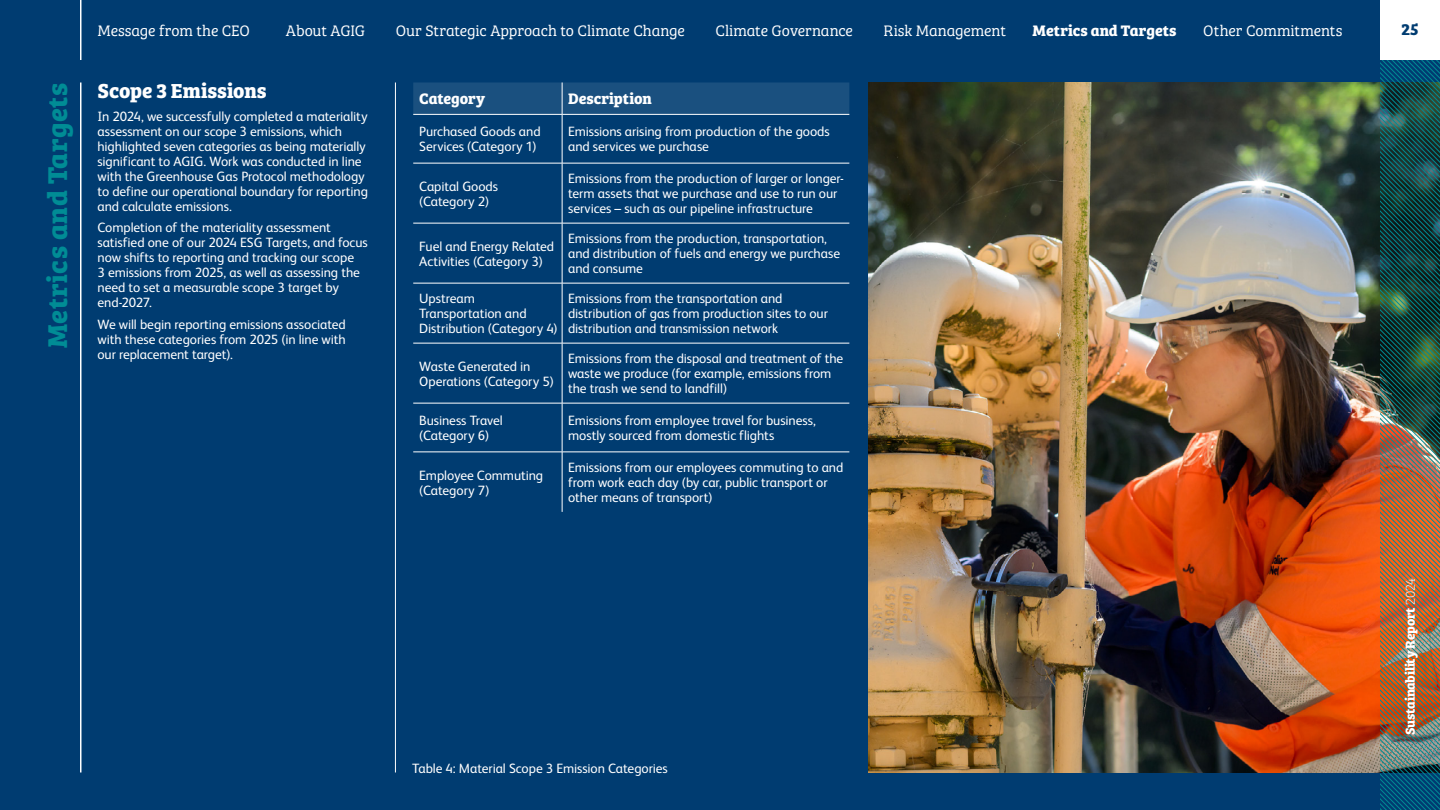
<style>
.page{position:relative;width:1440px;height:810px;background:#003c71}
.page>*{position:absolute;margin:0;border:0;box-sizing:border-box;transform-origin:0 0}
.t1{font:700 28.12px "Bree Serif";letter-spacing:.02em;color:#008c95}
.t2{font:700 21px "Bree Serif";letter-spacing:-.005em;color:#fff}
.t3{font:700 16.5px "Bree Serif";color:#003c71}
.t4{font:15.75px "Bree Serif Lt";letter-spacing:-.005em;color:#fff}
.t5{font:700 15.75px "Bree Serif";letter-spacing:-.005em;color:#fff}
.t6{font:13.5px/15px "FS Albert";letter-spacing:-.005em;color:#fff}
.t7{font:700 13.5px "Bree Serif";letter-spacing:-.02em;color:#fff}
.s1{font-family:"Bree Serif Th";font-weight:400}
</style>
<div class="page">
<img style="left:869px;top:83px;width:511px;height:689px">
<img style="left:1380px;top:60px;width:60px;height:750px">
<div style="left:1380px;top:0;width:60px;height:60px;background:#fff"></div>
<hr style="left:80px;top:0;width:1px;height:60px;background:#fff">
<hr style="left:80px;top:82px;width:1px;height:690px;background:#fff">
<hr style="left:395px;top:82px;width:1px;height:690px;background:#fff">
<div style="left:413px;top:82px;width:436px;height:32px;background:#1a507f"></div>
<hr style="left:562px;top:82px;width:1px;height:32px;background:#fff">
<hr style="left:413px;top:114px;width:149px;height:1px;background:#fff">
<hr style="left:562px;top:114px;width:287px;height:1px;background:#fff">
<hr style="left:562px;top:115px;width:1px;height:48px;background:#fff">
<hr style="left:413px;top:163px;width:149px;height:1px;background:#fff">
<hr style="left:562px;top:163px;width:287px;height:1px;background:#fff">
<hr style="left:562px;top:163px;width:1px;height:60px;background:#fff">
<hr style="left:413px;top:223px;width:149px;height:1px;background:#fff">
<hr style="left:562px;top:223px;width:287px;height:1px;background:#fff">
<hr style="left:562px;top:223px;width:1px;height:60px;background:#fff">
<hr style="left:413px;top:283px;width:149px;height:1px;background:#fff">
<hr style="left:562px;top:283px;width:287px;height:1px;background:#fff">
<hr style="left:562px;top:283px;width:1px;height:60px;background:#fff">
<hr style="left:413px;top:343px;width:149px;height:1px;background:#fff">
<hr style="left:562px;top:343px;width:287px;height:1px;background:#fff">
<hr style="left:562px;top:343px;width:1px;height:60px;background:#fff">
<hr style="left:413px;top:403px;width:149px;height:1px;background:#fff">
<hr style="left:562px;top:403px;width:287px;height:1px;background:#fff">
<hr style="left:562px;top:403px;width:1px;height:49px;background:#fff">
<hr style="left:413px;top:452px;width:149px;height:1px;background:#fff">
<hr style="left:562px;top:452px;width:287px;height:1px;background:#fff">
<hr style="left:562px;top:452px;width:1px;height:60px;background:#fff">
<p class="t4" style="left:98px;top:19px;width:154px">Message from the CEO</p>
<p class="t4" style="left:286px;top:19px;width:81px">About AGIG</p>
<p class="t4" style="left:396px;top:19px;width:291px">Our Strategic Approach to Climate Change</p>
<p class="t4" style="left:716px;top:19px;width:139px">Climate Governance</p>
<p class="t4" style="left:884px;top:19px;width:124px">Risk Management</p>
<p class="t5" style="left:1033px;top:18px;width:145px">Metrics and Targets</p>
<p class="t4" style="left:1203px;top:19px;width:141px">Other Commitments</p>
<h1 class="t1" style="left:35px;top:348px;width:267px;rotate:-90deg">Metrics and Targets</h1>
<h2 class="t2" style="left:98px;top:74px;width:171px">Scope 3 Emissions</h2>
<p class="t6" style="left:98px;top:109px;width:272px">In 2024, we successfully completed a materiality assessment on our scope 3 emissions, which highlighted seven categories as being materially significant to AGIG. Work was conducted in line with the Greenhouse Gas Protocol methodology to define our operational boundary for reporting and calculate emissions.</p>
<p class="t6" style="left:98px;top:220px;width:272px">Completion of the materiality assessment satisfied one of our 2024 ESG Targets, and focus now shifts to reporting and tracking our scope<br>3 emissions from 2025, as well as assessing the need to set a measurable scope 3 target by end-2027.</p>
<p class="t6" style="left:98px;top:317px;width:250px;text-align:justify">We will begin reporting emissions associated with these categories from 2025 (in line with our replacement target).</p>
<p class="t5" style="left:419px;top:86px;width:67px">Category</p>
<p class="t5" style="left:568px;top:86px;width:85px">Description</p>
<p class="t6" style="left:419px;top:124px;width:123px">Purchased Goods and<br>Services (Category 1)</p>
<p class="t6" style="left:568px;top:124px;width:263px">Emissions arising from production of the goods and services we purchase</p>
<p class="t6" style="left:419px;top:179px;width:80px">Capital Goods (Category 2)</p>
<p class="t6" style="left:568px;top:171px;width:277px">Emissions from the production of larger or longer&shy;term assets that we purchase and use to run our services – such as our pipeline infrastructure</p>
<p class="t6" style="left:419px;top:239px;width:136px">Fuel and Energy Related<br>Activities (Category 3)</p>
<p class="t6" style="left:568px;top:231px;width:274px">Emissions from the production, transportation, and distribution of fuels and energy we purchase and consume</p>
<p class="t6" style="left:419px;top:291px;width:140px">Upstream<br>Transportation and<br>Distribution (Category 4)</p>
<p class="t6" style="left:568px;top:291px;width:261px">Emissions from the transportation and distribution of gas from production sites to our distribution and transmission network</p>
<p class="t6" style="left:419px;top:359px;width:136px">Waste Generated in<br>Operations (Category 5)</p>
<p class="t6" style="left:568px;top:351px;width:277px">Emissions from the disposal and treatment of the waste we produce (for example, emissions from the trash we send to landfill)</p>
<p class="t6" style="left:419px;top:413px;width:85px">Business Travel (Category 6)</p>
<p class="t6" style="left:568px;top:413px;width:249px">Emissions from employee travel for business, mostly sourced from domestic flights</p>
<p class="t6" style="left:419px;top:467px;width:126px">Employee Commuting (Category 7)</p>
<p class="t6" style="left:568px;top:460px;width:277px">Emissions from our employees commuting to and from work each day (by car, public transport or other means of transport)</p>
<p class="t6" style="left:412px;top:760px;width:257px">Table 4: Material Scope 3 Emission Categories</p>
<p class="t3" style="left:1401px;top:17px;width:19px">25</p>
<p class="t7" style="left:1400px;top:735px;width:158px;rotate:-90deg">Sustainability Report <span class="s1">2024</span></p>
</div>
